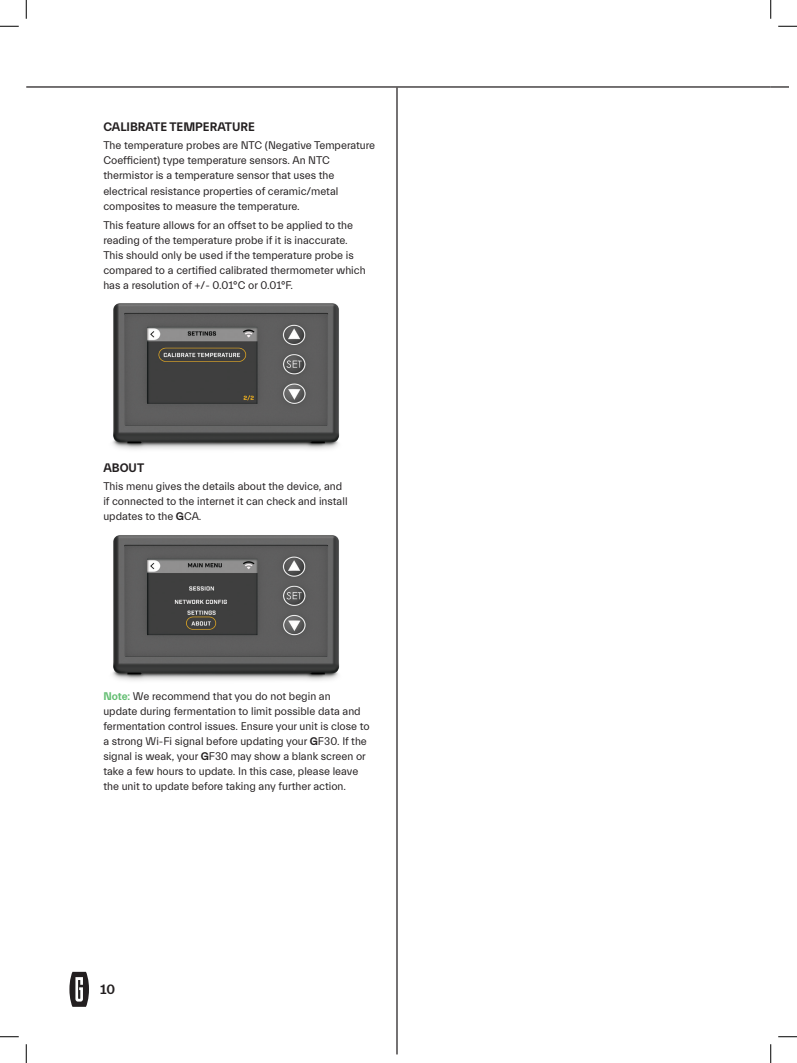
<style>
.page{position:relative;width:797px;height:1063px;background:#fff}
.page>*{position:absolute;margin:0;border:0;box-sizing:border-box;transform-origin:0 0}
.t1{font:700 13.75px "Everett";color:#231f20}
.t2{font:700 12.5px "Everett";color:#231f20}
.t3{font:11.25px/15px "Everett";color:#231f20}
.s1{font-weight:700}
.s2{font-weight:700;color:#63be72}
</style>
<div class="page">
<svg style="left:69px;top:971px;width:20px;height:35px"></svg>
<svg style="left:770px;top:86px;width:18px;height:2px"></svg>
<img style="left:112px;top:535px;width:228px;height:146px">
<img style="left:112px;top:303px;width:228px;height:147px">
<hr style="left:26px;top:86px;width:744px;height:2px;background:#231f20">
<hr style="left:396px;top:88px;width:1px;height:966px;background:#231f20">
<svg style="left:0;top:25px;width:19px;height:2px"></svg>
<svg style="left:778px;top:25px;width:19px;height:2px"></svg>
<svg style="left:0;top:1036px;width:19px;height:1px"></svg>
<svg style="left:778px;top:1036px;width:19px;height:1px"></svg>
<svg style="left:25px;top:0;width:2px;height:19px"></svg>
<svg style="left:25px;top:1044px;width:2px;height:18px"></svg>
<svg style="left:770px;top:0;width:1px;height:19px"></svg>
<svg style="left:770px;top:1044px;width:1px;height:18px"></svg>
<p class="t2" style="left:103px;top:120px;width:153px">CALIBRATE TEMPERATURE</p>
<p class="t3" style="left:103px;top:138px;width:273px">The temperature probes are NTC (Negative Temperature Coefficient) type temperature sensors. An NTC thermistor is a temperature sensor that uses the electrical resistance properties of ceramic/metal composites to measure the temperature.</p>
<p class="t3" style="left:103px;top:218px;width:264px">This feature allows for an offset to be applied to the reading of the temperature probe if it is inaccurate.<br>This should only be used if the temperature probe is compared to a certified calibrated thermometer which has a resolution of +/- 0.01°C or 0.01°F.</p>
<p class="t2" style="left:103px;top:460px;width:42px">ABOUT</p>
<p class="t3" style="left:103px;top:479px;width:246px">This menu gives the details about the device, and if connected to the internet it can check and install updates to the <span class="s1">G</span>CA.</p>
<p class="t3" style="left:103px;top:688px;width:268px"><span class="s2">Note:</span> We recommend that you do not begin an<br>update during fermentation to limit possible data and fermentation control issues. Ensure your unit is close to a strong Wi-Fi signal before updating your <span class="s1">G</span>F30. If the signal is weak, your <span class="s1">G</span>F30 may show a blank screen or take a few hours to update. In this case, please leave the unit to update before taking any further action.</p>
<p class="t1" style="left:100px;top:982px;width:16px">10</p>
</div>
